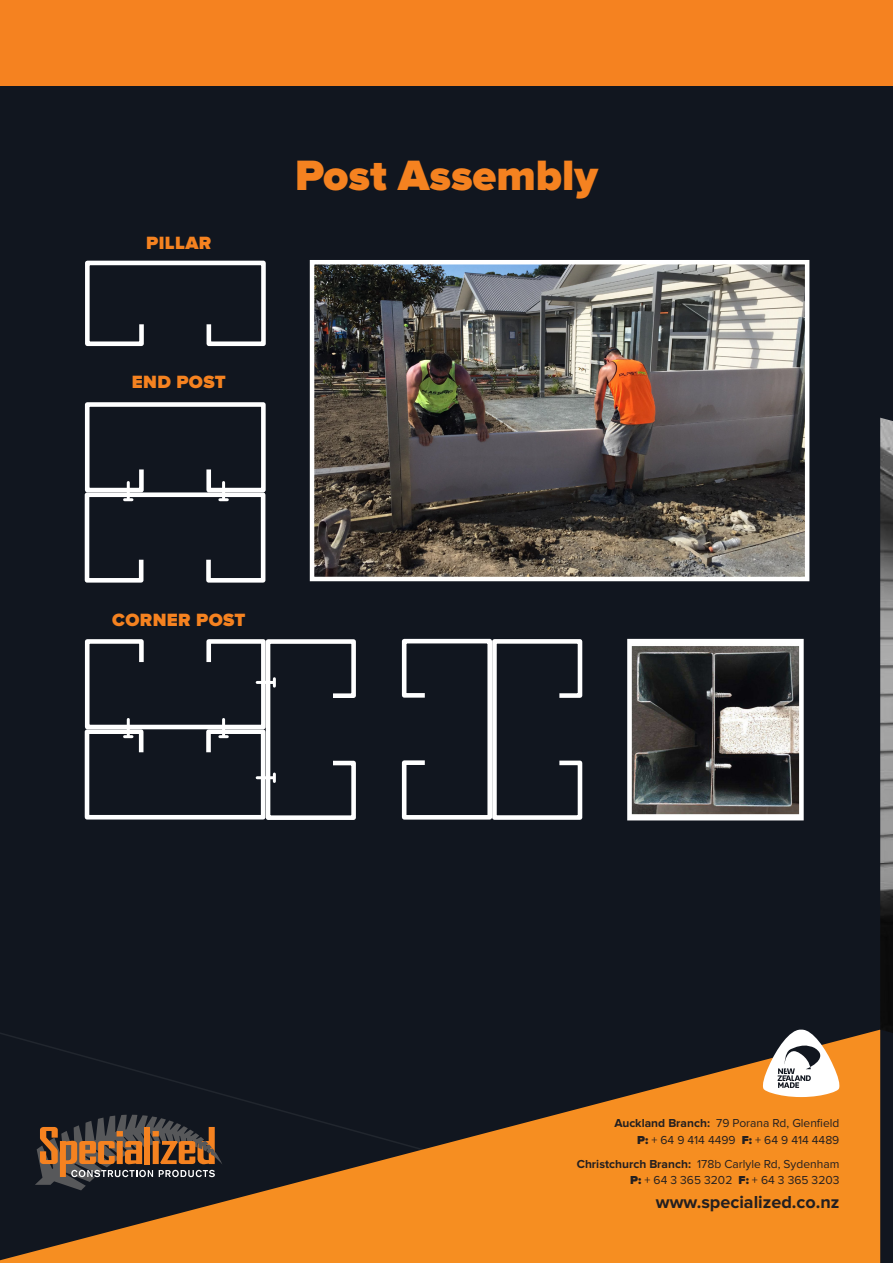
<style>
.page{position:relative;width:893px;height:1263px;background:#11161f}
.page>*{position:absolute;margin:0;border:0;box-sizing:border-box;transform-origin:0 0}
.t1{font:900 43.95px "Proxima Nova";color:#f58220}
.t2{font:900 18.45px "Proxima Nova";letter-spacing:.02em;color:#f58220}
.t3{font:700 18px "Proxima Nova";color:#231f20}
.t4{font:12px/16.5px "Proxima Nova";color:#231f20;text-align:right}
.s1{font-weight:700}
.s2{font-weight:900}
</style>
<div class="page">
<img style="left:633px;top:645px;width:165px;height:169px">
<div style="left:627px;top:639px;width:177px;height:181px;border:5px solid #fff"></div>
<img style="left:315px;top:265px;width:489px;height:311px">
<div style="left:310px;top:260px;width:499px;height:321px;border:4px solid #fff"></div>
<svg style="left:85px;top:260px;width:181px;height:87px"></svg>
<svg style="left:84px;top:402px;width:182px;height:181px"></svg>
<svg style="left:401px;top:638px;width:182px;height:182px"></svg>
<svg style="left:84px;top:639px;width:272px;height:181px"></svg>
<svg style="left:0;top:1029px;width:880px;height:234px;fill:#f68e21"></svg>
<img style="left:880px;top:418px;width:13px;height:615px">
<div style="left:0;top:0;width:893px;height:85px;background:#f58220"></div>
<svg style="left:762px;top:1029px;width:78px;height:68px"></svg>
<svg style="left:35px;top:1115px;width:187px;height:75px"></svg>
<p class="t2" style="left:146px;top:232px;width:67px">PILLAR</p>
<p class="t2" style="left:132px;top:371px;width:95px">END POST</p>
<p class="t1" style="left:295px;top:150px;width:304px">Post Assembly</p>
<p class="t2" style="left:112px;top:609px;width:135px">CORNER POST</p>
<p class="t4" style="left:614px;top:1114px;width:227px"><span class="s1">Auckland Branch:</span> 79 Porana Rd, Glenfield<br><span class="s2">P:</span> + 64 9 414 4499 <span class="s2">F:</span> + 64 9 414 4489</p>
<p class="t4" style="left:577px;top:1155px;width:264px"><span class="s1">Christchurch Branch:</span> 178b Carlyle Rd, Sydenham<br><span class="s2">P:</span> + 64 3 365 3202 <span class="s2">F:</span> + 64 3 365 3203</p>
<p class="t3" style="left:656px;top:1192px;width:185px">www.specialized.co.nz</p>
</div>
